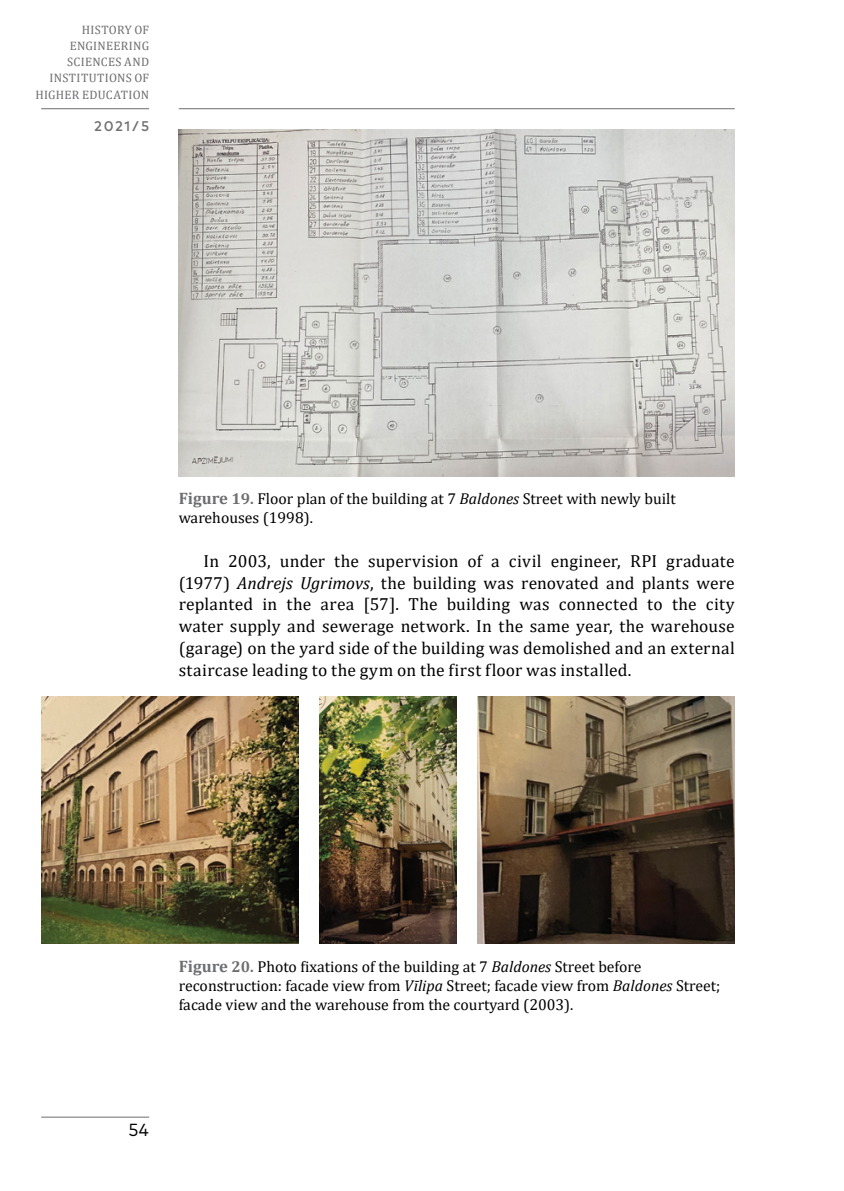
<style>
.page{position:relative;width:844px;height:1191px;background:#fff}
.page>*{position:absolute;margin:0;border:0;box-sizing:border-box;transform-origin:0 0}
.Pamats{font:17.5px/21.9px "Cambria";letter-spacing:.02em;color:#000;text-align:justify}
.t1{font:17.5px "Mark Pro";color:#000}
.Attela_paraksts{font:15.75px/19.2px "Cambria";color:#000}
.t2{font:500 14px "Mark Pro";color:#6d6e71}
.t3{font:12.25px/15.8px "Cambria";letter-spacing:.025em;color:#6d6e71;text-align:right}
.s1{font-weight:700;font-size:16.62px;color:#6d6e71}
.s2{font-weight:700;color:#6d6e71}
.s3{font-style:italic}
</style>
<div class="page">
<hr style="left:41px;top:1116px;width:108px;height:1px;background:#6d6e71">
<hr style="left:179px;top:108px;width:555px;height:1px;background:#6d6e71">
<hr style="left:41px;top:108px;width:108px;height:1px;background:#6d6e71">
<img style="left:41px;top:696px;width:258px;height:247px">
<img style="left:477px;top:696px;width:257px;height:247px">
<img style="left:319px;top:696px;width:137px;height:247px">
<img style="left:179px;top:129px;width:555px;height:347px">
<p class="t3" style="left:50px;top:22px;width:101px">HISTORY OF<br>ENGINEERING<br>SCIENCES AND<br>INSTITUTIONS OF</p>
<p class="t3" style="left:35px;top:87px;width:115px">HIGHER EDUCATION</p>
<p class="t2" style="left:94px;top:115px;width:56px">2021/5</p>
<p class="Attela_paraksts" style="left:179px;top:489px;width:498px"><span class="s1">Figure</span> <span class="s2">19.</span> Floor plan of the building at 7 <span class="s3">Baldones</span> Street with newly built warehouses (1998).</p>
<p class="Pamats" style="left:179px;top:550px;width:557px;text-indent:25px">In 2003, under the supervision of a civil engineer, RPI graduate (1977) <span class="s3">Andrejs Ugrimovs</span>, the building was renovated and plants were replanted in the area [57]. The building was connected to the city water supply and sewerage network. In the same year, the warehouse (garage) on the yard side of the building was demolished and an external staircase leading to the gym on the first floor was installed.</p>
<p class="Attela_paraksts" style="left:179px;top:957px;width:543px"><span class="s1">Figure</span> <span class="s2">20.</span> Photo fixations of the building at 7 <span class="s3">Baldones</span> Street before reconstruction: facade view from <span class="s3">Vīlipa</span> Street; facade view from <span class="s3">Baldones</span> Street; facade view and the warehouse from the courtyard (2003).</p>
<p class="t1" style="left:128px;top:1116px;width:22px">54</p>
</div>
